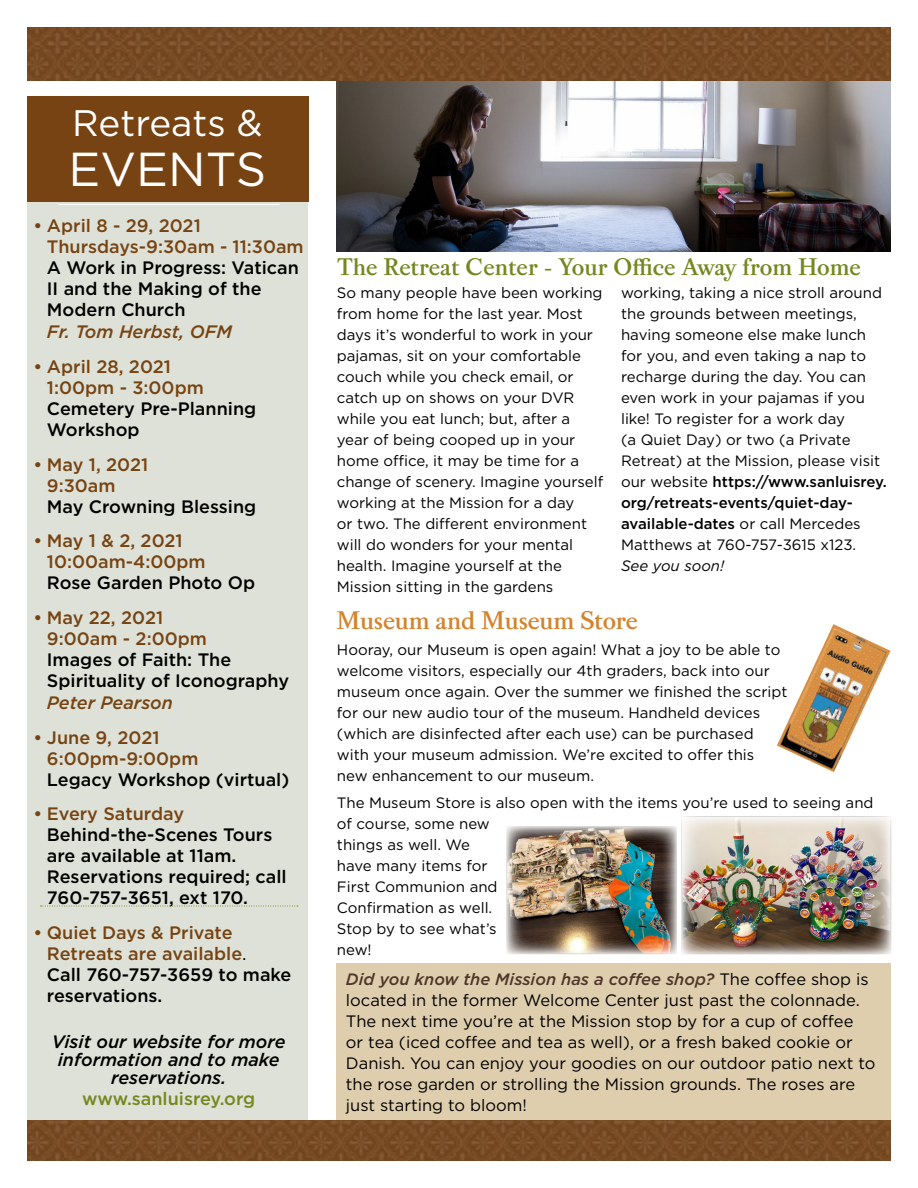
<style>
.page{position:relative;width:918px;height:1188px;background:#fff}
.page>*{position:absolute;margin:0;border:0;box-sizing:border-box;transform-origin:0 0}
.t1{font:47.7px "Gotham";color:#fff}
.t2{font:36.9px "Gotham";color:#fff}
.t3{font:600 27px "Pradell";letter-spacing:-.01em;color:#d4832c}
.t4{font:600 25.5px "Pradell";color:#74871f}
.t5{font:500 18px/21px "Gotham";color:#000}
.t6{font:500 18px/21px "Gotham";color:#774312}
.t7{font:italic 500 18px/18px "Gotham";color:#000;text-align:center}
.t8{font:italic 500 18px "Gotham";color:#774312}
.t9{font:500 18px "Gotham";color:#74871f}
.t10{font:16.5px/21px "Gotham";color:#000}
.t11{font:15px/21px "Gotham";color:#000}
.t12{font:italic 15px "Gotham";color:#000}
.s1{font-weight:400;color:#000}
.s2{color:#000}
.s3{font-weight:500}
.s4{font-weight:500;font-style:italic;color:#4f362a}
</style>
<div class="page">
<img style="left:337px;top:81px;width:554px;height:171px">
<div style="left:337px;top:963px;width:554px;height:160px;background:#dfceae"></div>
<div style="left:27px;top:202px;width:281px;height:928px;background:#dde1d7"></div>
<img style="left:27px;top:27px;width:864px;height:54px">
<img style="left:27px;top:1120px;width:864px;height:41px">
<div style="left:27px;top:96px;width:282px;height:106px;background:#774312"></div>
<hr style="left:58px;top:204px;width:221px;height:1px;background:#fff">
<svg style="left:40px;top:906px;width:258px;height:1px"></svg>
<img style="left:508px;top:828px;width:167px;height:125px">
<img style="left:683px;top:818px;width:207px;height:135px">
<img style="left:777px;top:624px;width:113px;height:148px">
<h2 class="t2" style="left:72px;top:100px;width:192px">Retreats &amp;</h2>
<h1 class="t1" style="left:69px;top:138px;width:199px">EVENTS</h1>
<p class="t6" style="left:47px;top:215px;width:258px;text-indent:-14px">• April 8 - 29, 2021<br>Thursdays-9:30am - 11:30am</p>
<p class="t5" style="left:47px;top:257px;width:253px">A Work in Progress: Vatican<br>II and the Making of the<br>Modern Church</p>
<p class="t8" style="left:47px;top:320px;width:187px">Fr. Tom Herbst, OFM</p>
<p class="t6" style="left:47px;top:356px;width:158px;text-indent:-14px">• April 28, 2021<br>1:00pm - 3:00pm</p>
<p class="t5" style="left:47px;top:398px;width:211px">Cemetery Pre-Planning<br>Workshop</p>
<p class="t6" style="left:47px;top:453px;width:103px;text-indent:-14px">• May 1, 2021<br>9:30am</p>
<p class="t5" style="left:47px;top:495px;width:211px">May Crowning Blessing</p>
<p class="t6" style="left:47px;top:530px;width:160px;text-indent:-14px">• May 1 &amp; 2, 2021<br>10:00am-4:00pm</p>
<p class="t5" style="left:47px;top:572px;width:210px">Rose Garden Photo Op</p>
<p class="t6" style="left:47px;top:606px;width:162px;text-indent:-14px">• May 22, 2021<br>9:00am - 2:00pm</p>
<p class="t5" style="left:47px;top:648px;width:244px">Images of Faith: The<br>Spirituality of Iconography</p>
<p class="t8" style="left:47px;top:691px;width:128px">Peter Pearson</p>
<p class="t6" style="left:47px;top:726px;width:153px;text-indent:-14px">• June 9, 2021<br>6:00pm-9:00pm</p>
<p class="t5" style="left:47px;top:768px;width:244px">Legacy Workshop (virtual)</p>
<p class="t6" style="left:33px;top:803px;width:152px">• Every Saturday</p>
<p class="t5" style="left:47px;top:824px;width:241px">Behind-the-Scenes Tours are available at 11am.<br>Reservations required; call<br>760-757-3651, ext 170.</p>
<p class="t6" style="left:47px;top:922px;width:246px;text-indent:-14px">• Quiet Days &amp; Private<br>Retreats are available<span class="s1">.<br></span><span class="s2">Call 760-757-3659 to make reservations.</span></p>
<p class="t7" style="left:52px;top:1032px;width:235px">Visit our website for more information and to make reservations.</p>
<p class="t9" style="left:82px;top:1087px;width:175px">www.sanluisrey.org</p>
<h3 class="t4" style="left:338px;top:251px;width:525px">The Retreat Center - Your Office Away from Home</h3>
<p class="t11" style="left:337px;top:282px;width:268px">So many people have been working from home for the last year. Most days it’s wonderful to work in your pajamas, sit on your comfortable couch while you check email, or catch up on shows on your DVR while you eat lunch; but, after a year of being cooped up in your home office, it may be time for a change of scenery. Imagine yourself working at the Mission for a day<br>or two. The different environment will do wonders for your mental health. Imagine yourself at the<br>Mission sitting in the gardens</p>
<p class="t11" style="left:621px;top:282px;width:267px">working, taking a nice stroll around the grounds between meetings, having someone else make lunch for you, and even taking a nap to recharge during the day. You can even work in your pajamas if you like! To register for a work day<br>(a Quiet Day) or two (a Private Retreat) at the Mission, please visit our website <span class="s3">https://www.sanluisrey. org/retreats-events/quiet-day&shy;available-dates</span> or call Mercedes Matthews at 760-757-3615 x123.</p>
<p class="t12" style="left:621px;top:557px;width:105px">See you soon!</p>
<h3 class="t3" style="left:336px;top:605px;width:303px">Museum and Museum Store</h3>
<p class="t11" style="left:337px;top:639px;width:452px">Hooray, our Museum is open again! What a joy to be able to welcome visitors, especially our 4th graders, back into our museum once again. Over the summer we finished the script for our new audio tour of the museum. Handheld devices (which are disinfected after each use) can be purchased with your museum admission. We’re excited to offer this new enhancement to our museum.</p>
<p class="t11" style="left:337px;top:792px;width:538px">The Museum Store is also open with the items you’re used to seeing and of course, some new<br>things as well. We<br>have many items for<br>First Communion and<br>Confirmation as well.<br>Stop by to see what’s<br>new!</p>
<p class="t10" style="left:346px;top:969px;width:531px"><span class="s4">Did you know the Mission has a coffee shop?</span> The coffee shop is located in the former Welcome Center just past the colonnade.<br>The next time you’re at the Mission stop by for a cup of coffee<br>or tea (iced coffee and tea as well), or a fresh baked cookie or Danish. You can enjoy your goodies on our outdoor patio next to the rose garden or strolling the Mission grounds. The roses are just starting to bloom!</p>
</div>
